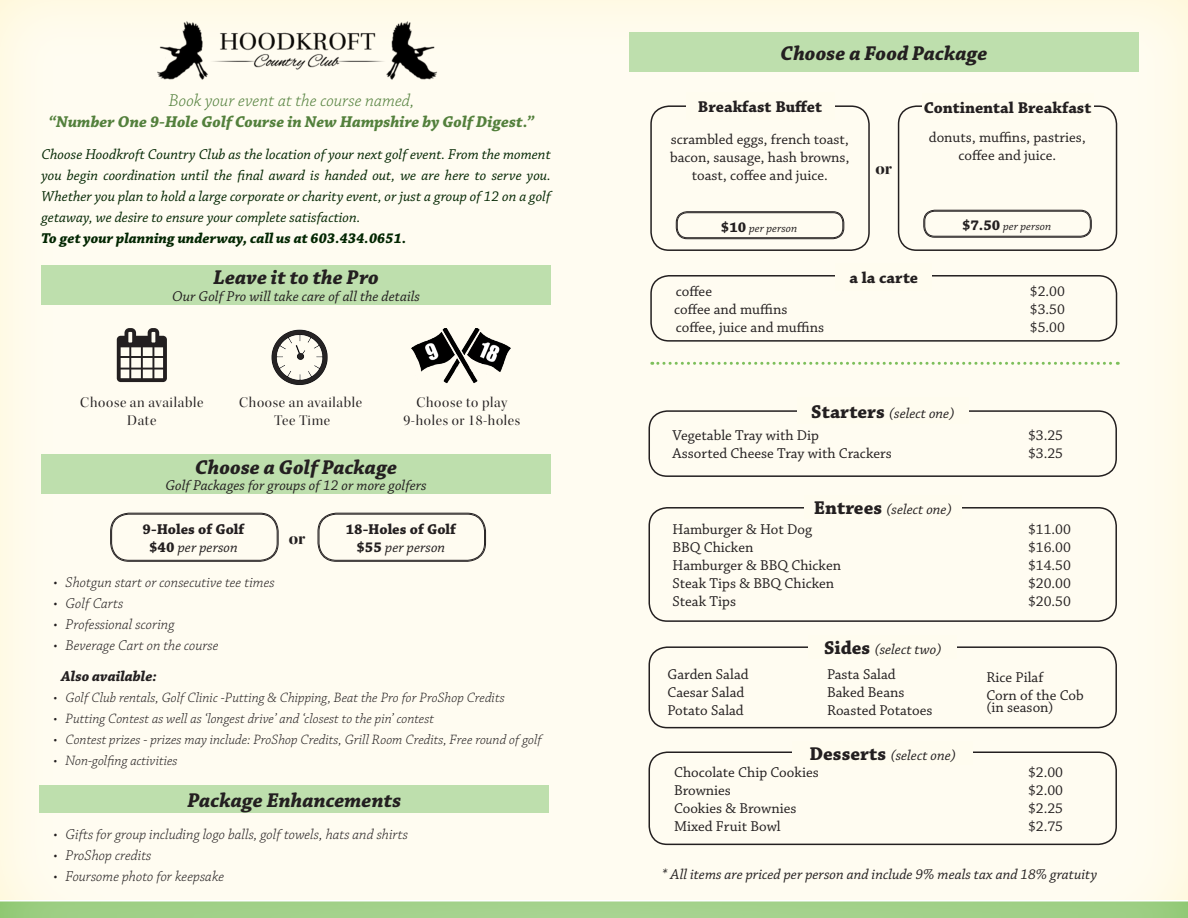
<style>
.page{position:relative;width:1188px;height:918px;background:#fffcf1}
.page>*{position:absolute;margin:0;border:0;box-sizing:border-box;transform-origin:0 0}
.t1{font:italic 700 21px "Chaparral Pro";color:#231f20}
.t2{font:italic 300 18px "Chaparral Pro";color:#53803c}
.t3{font:18px "Kepler Std Bold Disp";color:#231f20}
.t4{font:italic 700 16.5px "Chaparral Pro";color:#53803c}
.t5{font:700 16.5px "Chaparral Pro";color:#231f20}
.t6{font:15px/18px "Chaparral Pro";color:#231f20;text-align:center}
.t7{font:italic 15px/21px "Chaparral Pro";color:#022601;text-align:justify}
.t8{font:italic 15px "Chaparral Pro";color:#231f20}
.t9{font:italic 300 15px "Chaparral Pro";color:#231f20}
.t10{font:15px/18px "Kepler Std Disp";letter-spacing:.045em;color:#231f20;text-align:center}
.t11{font:italic 700 15px "Chaparral Pro";color:#022601}
.t12{font:700 15px "Chaparral Pro";color:#231f20}
.t13{font:italic 700 15px "Chaparral Pro";color:#231f20}
.t14{font:italic 300 14.25px "Chaparral Pro";color:#231f20}
.t15{font:italic 12px "Chaparral Pro";color:#231f20}
.s1{font-weight:700;font-style:normal}
.s2{font-weight:700;font-style:normal;font-size:15px}
.s3{font-weight:700;font-style:normal;font-size:19.5px}
</style>
<div class="page">
<img style="left:158px;top:21px;width:279px;height:59px">
<div style="left:41px;top:265px;width:510px;height:40px;background:#bedfad"></div>
<div style="left:41px;top:455px;width:510px;height:39px;background:#bedfad"></div>
<div style="left:629px;top:33px;width:510px;height:39px;background:#bedfad"></div>
<div style="left:40px;top:786px;width:509px;height:27px;background:#bedfad"></div>
<img style="left:271px;top:329px;width:57px;height:56px">
<img style="left:411px;top:328px;width:100px;height:56px">
<div style="left:110px;top:513px;width:169px;height:49px;border:1px solid #231f20;border-radius:18px"></div>
<div style="left:111px;top:514px;width:166px;height:46px;border:1px solid #231f20;border-radius:17px"></div>
<div style="left:318px;top:513px;width:168px;height:49px;border:1px solid #231f20;border-radius:18px"></div>
<div style="left:319px;top:514px;width:166px;height:46px;border:1px solid #231f20;border-radius:17px"></div>
<div style="left:650px;top:105px;width:220px;height:146px;border:2px solid #231f20;border-radius:18px"></div>
<div style="left:649px;top:410px;width:468px;height:67px;border:2px solid #231f20;border-radius:18px"></div>
<div style="left:649px;top:752px;width:468px;height:93px;border:2px solid #231f20;border-radius:18px"></div>
<div style="left:649px;top:507px;width:468px;height:115px;border:2px solid #231f20;border-radius:18px"></div>
<div style="left:650px;top:275px;width:467px;height:67px;border:2px solid #231f20;border-radius:18px"></div>
<div style="left:898px;top:105px;width:219px;height:146px;border:2px solid #231f20;border-radius:18px"></div>
<div style="left:0;top:899px;width:1188px;height:19px;background:#fff;opacity:.75"></div>
<svg style="left:652px;top:362px;width:466px;height:3px"></svg>
<div style="left:923px;top:210px;width:169px;height:28px;border:1px solid #231f20;border-radius:11px"></div>
<div style="left:925px;top:211px;width:165px;height:25px;border:1px solid #231f20;border-radius:10px"></div>
<div style="left:676px;top:211px;width:168px;height:28px;border:1px solid #231f20;border-radius:11px"></div>
<div style="left:677px;top:213px;width:166px;height:25px;border:1px solid #231f20;border-radius:10px"></div>
<div style="left:649px;top:646px;width:468px;height:82px;border:2px solid #231f20;border-radius:18px"></div>
<div style="left:808px;top:635px;width:149px;height:24px;background:#fffcef"></div>
<div style="left:792px;top:741px;width:181px;height:24px;background:#fffcef"></div>
<div style="left:686px;top:92px;width:148px;height:28px;background:#fffcef"></div>
<div style="left:835px;top:263px;width:97px;height:28px;background:#fffcef"></div>
<div style="left:922px;top:93px;width:172px;height:27px;background:#fffcef"></div>
<div style="left:797px;top:397px;width:172px;height:27px;background:#fffcef"></div>
<div style="left:804px;top:495px;width:157px;height:24px;background:#fffcef"></div>
<p class="t2" style="left:169px;top:90px;width:247px">Book your event at the course named,</p>
<p class="t4" style="left:49px;top:112px;width:487px">“Number One 9-Hole Golf Course in New Hampshire by Golf Digest.”</p>
<p class="t7" style="left:41px;top:145px;width:511px">Choose Hoodkroft Country Club as the location of your next golf event. From the moment you begin coordination until the final award is handed out, we are here to serve you.<br>Whether you plan to hold a large corporate or charity event, or just a group of 12 on a golf getaway, we desire to ensure your complete satisfaction.</p>
<p class="t11" style="left:41px;top:230px;width:367px">To get your planning underway, call us at 603.434.0651.</p>
<p class="t1" style="left:213px;top:265px;width:167px">Leave it to the Pro</p>
<p class="t8" style="left:172px;top:288px;width:249px">Our Golf Pro will take care of all the details</p>
<p class="t10" style="left:80px;top:394px;width:125px">Choose an available<br>Date</p>
<p class="t10" style="left:239px;top:394px;width:125px">Choose an available</p>
<p class="t10" style="left:274px;top:412px;width:57px">Tee Time</p>
<p class="t10" style="left:416px;top:394px;width:92px">Choose to play</p>
<p class="t10" style="left:403px;top:412px;width:118px">9-holes or 18-holes</p>
<p class="t1" style="left:195px;top:455px;width:204px">Choose a Golf Package</p>
<p class="t8" style="left:165px;top:477px;width:263px">Golf Packages for groups of 12 or more golfers</p>
<p class="t12" style="left:143px;top:520px;width:103px">9-Holes of Golf</p>
<p class="t8" style="left:149px;top:539px;width:90px"><span class="s1">$40</span> per person</p>
<p class="t9" style="left:54px;top:574px;width:223px">• Shotgun start or consecutive tee times</p>
<p class="t9" style="left:54px;top:595px;width:71px">• Golf Carts</p>
<p class="t9" style="left:54px;top:616px;width:122px">• Professional scoring</p>
<p class="t9" style="left:54px;top:637px;width:167px">• Beverage Cart on the course</p>
<p class="t3" style="left:289px;top:528px;width:18px">or</p>
<p class="t12" style="left:346px;top:520px;width:112px">18-Holes of Golf</p>
<p class="t8" style="left:357px;top:539px;width:90px"><span class="s1">$55</span> per person</p>
<p class="t13" style="left:61px;top:667px;width:97px">Also available:</p>
<p class="t14" style="left:54px;top:689px;width:453px">• Golf Club rentals, Golf Clinic -Putting &amp; Chipping, Beat the Pro for ProShop Credits</p>
<p class="t14" style="left:54px;top:710px;width:382px">• Putting Contest as well as ‘longest drive’ and ‘closest to the pin’ contest</p>
<p class="t14" style="left:54px;top:731px;width:490px">• Contest prizes - prizes may include: ProShop Credits, Grill Room Credits, Free round of golf</p>
<p class="t14" style="left:54px;top:752px;width:126px">• Non-golfing activities</p>
<p class="t1" style="left:188px;top:788px;width:215px">Package Enhancements</p>
<p class="t9" style="left:53px;top:826px;width:356px">• Gifts for group including logo balls, golf towels, hats and shirts</p>
<p class="t9" style="left:53px;top:847px;width:100px">• ProShop credits</p>
<p class="t9" style="left:53px;top:868px;width:172px">• Foursome photo for keepsake</p>
<p class="t1" style="left:781px;top:41px;width:209px">Choose a Food Package</p>
<p class="t5" style="left:698px;top:97px;width:126px">Breakfast Buffet</p>
<p class="t6" style="left:670px;top:131px;width:181px">scrambled eggs, french toast, bacon, sausage, hash browns, toast, coffee and juice.</p>
<p class="t3" style="left:876px;top:158px;width:18px">or</p>
<p class="t5" style="left:924px;top:98px;width:169px">Continental Breakfast</p>
<p class="t6" style="left:929px;top:129px;width:158px">donuts, muffins, pastries,</p>
<p class="t6" style="left:959px;top:147px;width:99px">coffee and juice.</p>
<p class="t15" style="left:721px;top:221px;width:78px"><span class="s2">$10</span> per person</p>
<p class="t15" style="left:962px;top:220px;width:91px"><span class="s2">$7.50</span> per person</p>
<p class="t5" style="left:850px;top:268px;width:70px">a la carte</p>
<p class="t6" style="left:676px;top:283px;width:38px">coffee</p>
<p class="t6" style="left:1030px;top:283px;width:37px">$2.00</p>
<p class="t6" style="left:674px;top:301px;width:115px">coffee and muffins</p>
<p class="t6" style="left:1030px;top:301px;width:37px">$3.50</p>
<p class="t6" style="left:676px;top:319px;width:150px">coffee, juice and muffins</p>
<p class="t6" style="left:1030px;top:319px;width:37px">$5.00</p>
<p class="t8" style="left:811px;top:405px;width:145px"><span class="s3">Starters</span> (select one)</p>
<p class="t6" style="left:673px;top:427px;width:148px">Vegetable Tray with Dip</p>
<p class="t6" style="left:1028px;top:427px;width:37px">$3.25</p>
<p class="t6" style="left:673px;top:445px;width:221px">Assorted Cheese Tray with Crackers</p>
<p class="t6" style="left:1028px;top:445px;width:37px">$3.25</p>
<p class="t8" style="left:814px;top:501px;width:139px"><span class="s3">Entrees</span> (select one)</p>
<p class="t6" style="left:673px;top:521px;width:141px">Hamburger &amp; Hot Dog</p>
<p class="t6" style="left:1028px;top:521px;width:44px">$11.00</p>
<p class="t6" style="left:673px;top:539px;width:82px">BBQ Chicken</p>
<p class="t6" style="left:1028px;top:539px;width:44px">$16.00</p>
<p class="t6" style="left:673px;top:557px;width:170px">Hamburger &amp; BBQ Chicken</p>
<p class="t6" style="left:1028px;top:557px;width:44px">$14.50</p>
<p class="t6" style="left:673px;top:575px;width:163px">Steak Tips &amp; BBQ Chicken</p>
<p class="t6" style="left:1028px;top:575px;width:44px">$20.00</p>
<p class="t6" style="left:673px;top:593px;width:65px">Steak Tips</p>
<p class="t6" style="left:1028px;top:593px;width:44px">$20.50</p>
<p class="t6" style="left:668px;top:666px;width:83px">Garden Salad</p>
<p class="t6" style="left:668px;top:684px;width:78px">Caesar Salad</p>
<p class="t6" style="left:668px;top:702px;width:78px">Potato Salad</p>
<p class="t8" style="left:824px;top:641px;width:119px"><span class="s3">Sides</span> (select two)</p>
<p class="t6" style="left:827px;top:666px;width:70px">Pasta Salad</p>
<p class="t6" style="left:827px;top:684px;width:79px">Baked Beans</p>
<p class="t6" style="left:827px;top:702px;width:107px">Roasted Potatoes</p>
<p class="t8" style="left:810px;top:747px;width:148px"><span class="s3">Desserts</span> (select one)</p>
<p class="t6" style="left:986px;top:669px;width:58px">Rice Pilaf</p>
<p class="t6" style="left:986px;top:687px;width:99px">Corn of the Cob</p>
<p class="t6" style="left:986px;top:699px;width:69px">(in season)</p>
<p class="t6" style="left:674px;top:764px;width:146px">Chocolate Chip Cookies</p>
<p class="t6" style="left:1028px;top:764px;width:37px">$2.00</p>
<p class="t6" style="left:674px;top:782px;width:58px">Brownies</p>
<p class="t6" style="left:1028px;top:782px;width:37px">$2.00</p>
<p class="t6" style="left:674px;top:800px;width:124px">Cookies &amp; Brownies</p>
<p class="t6" style="left:1028px;top:800px;width:37px">$2.25</p>
<p class="t6" style="left:674px;top:818px;width:108px">Mixed Fruit Bowl</p>
<p class="t6" style="left:1028px;top:818px;width:37px">$2.75</p>
<p class="t8" style="left:662px;top:866px;width:436px">* All items are priced per person and include 9% meals tax and 18% gratuity</p>
</div>
